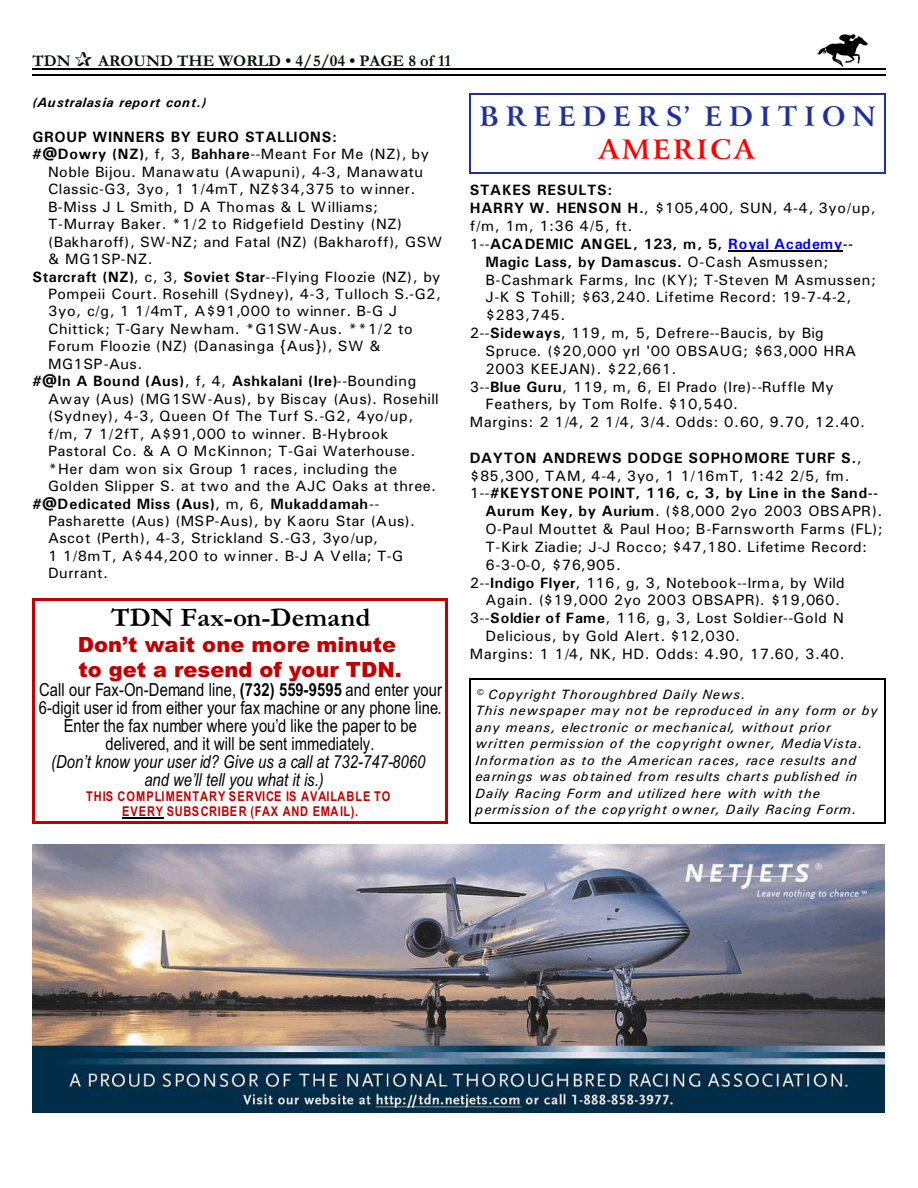
<style>
.page{position:relative;width:918px;height:1188px;background:#fff}
.page>*{position:absolute;margin:0;border:0;box-sizing:border-box;transform-origin:0 0}
.t1{font:700 27px "Garamond";letter-spacing:.005em;color:#000}
.t2{font:700 27px "Arrus BT";letter-spacing:.255em;color:#1c30a1}
.t3{font:700 27px "Arrus BT";letter-spacing:.095em;color:#f00}
.t4{font:900 21px/25.2px "Arial";letter-spacing:.005em;color:#c20000}
.t5{font:18px/18px "Arial Narrow";letter-spacing:.005em;color:#000;text-align:center}
.t6{font:italic 18px/18px "Arial Narrow";letter-spacing:.005em;color:#000;text-align:center}
.t7{font:700 16.5px "Garamond";color:#001400}
.t8{font:15px "Univers";letter-spacing:.035em;color:#000}
.t9{font:700 15px "Univers";letter-spacing:.04em;color:#000}
.t10{font:15px "Univers";letter-spacing:.01em;color:#000}
.t11{font:700 15px "Univers";letter-spacing:.02em;color:#000}
.t12{font:15px "Univers";letter-spacing:.055em;color:#000}
.t13{font:italic 13.5px/16.5px "Univers";letter-spacing:.065em;color:#000}
.t14{font:700 13.5px/14.7px "Arial Narrow";letter-spacing:.07em;color:#c20000;text-align:center}
.t15{font:italic 700 13.5px "Univers";letter-spacing:.04em;color:#000}
.s1{font-weight:700}
.s2{font-weight:400}
.s3{font-style:italic}
.s4{color:#00f}
</style>
<div class="page">
<img style="left:817px;top:35px;width:51px;height:31px">
<hr style="left:32px;top:68px;width:853px;height:1px;background:#000">
<hr style="left:32px;top:75px;width:853px;height:1px;background:#000">
<img style="left:32px;top:844px;width:852px;height:269px">
<hr style="left:122px;top:817px;width:41px;height:1px;background:#000">
<hr style="left:32px;top:598px;width:3px;height:226px;background:#c20000">
<hr style="left:445px;top:598px;width:3px;height:226px;background:#c20000">
<hr style="left:32px;top:598px;width:416px;height:3px;background:#c20000">
<hr style="left:32px;top:821px;width:416px;height:3px;background:#c20000">
<hr style="left:470px;top:93px;width:1px;height:81px;background:#1c30a1">
<hr style="left:884px;top:93px;width:1px;height:81px;background:#1c30a1">
<hr style="left:470px;top:93px;width:415px;height:1px;background:#1c30a1">
<hr style="left:470px;top:172px;width:415px;height:2px;background:#1c30a1">
<hr style="left:470px;top:679px;width:1px;height:144px;background:#000">
<hr style="left:884px;top:679px;width:1px;height:144px;background:#000">
<hr style="left:470px;top:679px;width:415px;height:1px;background:#000">
<hr style="left:470px;top:822px;width:415px;height:1px;background:#000">
<hr style="left:728px;top:251px;width:115px;height:1px;background:#000">
<p class="t7" style="left:32px;top:55px;width:40px">TDN</p>
<p class="t7" style="left:98px;top:55px;width:354px">AROUND THE WORLD • 4/5/04 • PAGE 8 of 11</p>
<p class="t15" style="left:32px;top:98px;width:176px">(Australasia report cont.)</p>
<p class="t9" style="left:32px;top:132px;width:306px">GROUP WINNERS BY EURO STALLIONS:</p>
<p class="t8" style="left:32px;top:149px;width:398px"><span class="s1">#@Dowry (NZ)</span>, f, 3, <span class="s1">Bahhare</span>--Meant For Me (NZ), by</p>
<p class="t8" style="left:48px;top:166px;width:377px">Noble Bijou. Manawatu (Awapuni), 4-3, Manawatu</p>
<p class="t8" style="left:48px;top:184px;width:369px">Classic-G3, 3yo, 1 1/4mT, NZ$34,375 to winner.</p>
<p class="t8" style="left:48px;top:201px;width:331px">B-Miss J L Smith, D A Thomas &amp; L Williams;</p>
<p class="t8" style="left:48px;top:219px;width:356px">T-Murray Baker. *1/2 to Ridgefield Destiny (NZ)</p>
<p class="t8" style="left:48px;top:236px;width:395px">(Bakharoff), SW-NZ; and Fatal (NZ) (Bakharoff), GSW</p>
<p class="t8" style="left:48px;top:254px;width:106px">&amp; MG1SP-NZ.</p>
<p class="t8" style="left:32px;top:271px;width:409px"><span class="s1">Starcraft (NZ)</span>, c, 3, <span class="s1">Soviet Star</span>--Flying Floozie (NZ), by</p>
<p class="t8" style="left:48px;top:289px;width:395px">Pompeii Court. Rosehill (Sydney), 4-3, Tulloch S.-G2,</p>
<p class="t8" style="left:48px;top:306px;width:351px">3yo, c/g, 1 1/4mT, A$91,000 to winner. B-G J</p>
<p class="t8" style="left:48px;top:324px;width:366px">Chittick; T-Gary Newham. *G1SW-Aus. **1/2 to</p>
<p class="t12" style="left:48px;top:341px;width:334px">Forum Floozie (NZ) (Danasinga {Aus}), SW &amp;</p>
<p class="t8" style="left:48px;top:358px;width:96px">MG1SP-Aus.</p>
<p class="t9" style="left:32px;top:376px;width:385px">#@In A Bound (Aus)<span class="s2">, f, 4,</span> Ashkalani (Ire)<span class="s2">--Bounding</span></p>
<p class="t10" style="left:48px;top:393px;width:392px">Away (Aus) (MG1SW-Aus), by Biscay (Aus). Rosehill</p>
<p class="t8" style="left:48px;top:411px;width:367px">(Sydney), 4-3, Queen Of The Turf S.-G2, 4yo/up,</p>
<p class="t8" style="left:48px;top:428px;width:342px">f/m, 7 1/2fT, A$91,000 to winner. B-Hybrook</p>
<p class="t8" style="left:48px;top:446px;width:369px">Pastoral Co. &amp; A O McKinnon; T-Gai Waterhouse.</p>
<p class="t8" style="left:48px;top:463px;width:351px">*Her dam won six Group 1 races, including the</p>
<p class="t8" style="left:48px;top:481px;width:390px">Golden Slipper S. at two and the AJC Oaks at three.</p>
<p class="t9" style="left:32px;top:498px;width:349px">#@Dedicated Miss (Aus)<span class="s2">, m, 6,</span> Mukaddamah<span class="s2">--</span></p>
<p class="t8" style="left:48px;top:516px;width:369px">Pasharette (Aus) (MSP-Aus), by Kaoru Star (Aus).</p>
<p class="t8" style="left:48px;top:533px;width:332px">Ascot (Perth), 4-3, Strickland S.-G3, 3yo/up,</p>
<p class="t8" style="left:48px;top:551px;width:357px">1 1/8mT, A$44,200 to winner. B-J A Vella; T-G</p>
<p class="t8" style="left:48px;top:568px;width:62px">Durrant.</p>
<h1 class="t1" style="left:111px;top:609px;width:261px">TDN Fax-on-Demand</h1>
<h2 class="t4" style="left:78px;top:634px;width:326px">Don’t wait one more minute to get a resend of your TDN.</h2>
<p class="t5" style="left:39px;top:682px;width:405px">Call our Fax-On-Demand line, <span class="s1">(732) 559-9595</span> and enter your 6-digit user id from either your fax machine or any phone line<span class="s3">.<br></span>Enter the fax number where you’d like the paper to be delivered, and it will be sent immediately.</p>
<p class="t6" style="left:51px;top:754px;width:376px">(Don’t know your user id? Give us a call at 732-747-8060 and we’ll tell you what it is.)</p>
<p class="t14" style="left:86px;top:790px;width:306px">THIS COMPLIMENTARY SERVICE IS AVAILABLE TO<br>EVERY SUBSCRIBER (FAX AND EMAIL).</p>
<h1 class="t2" style="left:480px;top:105px;width:398px">BREEDERS’ EDITION</h1>
<h1 class="t3" style="left:599px;top:139px;width:157px">AMERICA</h1>
<p class="t9" style="left:470px;top:185px;width:144px">STAKES RESULTS:</p>
<p class="t8" style="left:470px;top:203px;width:407px"><span class="s1">HARRY W. HENSON H.</span>, $105,400, SUN, 4-4, 3yo/up,</p>
<p class="t8" style="left:470px;top:221px;width:164px">f/m, 1m, 1:36 4/5, ft.</p>
<p class="t11" style="left:470px;top:239px;width:385px"><span class="s2">1--</span>ACADEMIC ANGEL, 123, m, 5, <span class="s4">Royal Academy</span>--</p>
<p class="t9" style="left:485px;top:256px;width:344px">Magic Lass, by Damascus. <span class="s2">O-Cash Asmussen;</span></p>
<p class="t8" style="left:485px;top:274px;width:392px">B-Cashmark Farms, Inc (KY); T-Steven M Asmussen;</p>
<p class="t8" style="left:485px;top:292px;width:368px">J-K S Tohill; $63,240. Lifetime Record: 19-7-4-2,</p>
<p class="t8" style="left:485px;top:310px;width:82px">$283,745.</p>
<p class="t10" style="left:470px;top:328px;width:356px">2--<span class="s1">Sideways</span>, 119, m, 5, Defrere--Baucis, by Big</p>
<p class="t8" style="left:485px;top:346px;width:372px">Spruce. ($20,000 yrl '00 OBSAUG; $63,000 HRA</p>
<p class="t8" style="left:485px;top:363px;width:193px">2003 KEEJAN). $22,661.</p>
<p class="t8" style="left:470px;top:381px;width:365px">3--<span class="s1">Blue Guru</span>, 119, m, 6, El Prado (Ire)--Ruffle My</p>
<p class="t8" style="left:485px;top:399px;width:254px">Feathers, by Tom Rolfe. $10,540.</p>
<p class="t8" style="left:470px;top:417px;width:397px">Margins: 2 1/4, 2 1/4, 3/4. Odds: 0.60, 9.70, 12.40.</p>
<p class="t9" style="left:470px;top:452px;width:393px">DAYTON ANDREWS DODGE SOPHOMORE TURF S.<span class="s2">,</span></p>
<p class="t8" style="left:470px;top:470px;width:381px">$85,300, TAM, 4-4, 3yo, 1 1/16mT, 1:42 2/5, fm.</p>
<p class="t11" style="left:470px;top:488px;width:410px"><span class="s2">1--</span>#KEYSTONE POINT, 116, c, 3, by Line in the Sand--</p>
<p class="t8" style="left:485px;top:506px;width:398px"><span class="s1">Aurum Key, by Aurium</span>. ($8,000 2yo 2003 OBSAPR).</p>
<p class="t8" style="left:485px;top:524px;width:399px">O-Paul Mouttet &amp; Paul Hoo; B-Farnsworth Farms (FL);</p>
<p class="t8" style="left:485px;top:542px;width:383px">T-Kirk Ziadie; J-J Rocco; $47,180. Lifetime Record:</p>
<p class="t8" style="left:485px;top:559px;width:137px">6-3-0-0, $76,905.</p>
<p class="t10" style="left:470px;top:577px;width:377px">2--<span class="s1">Indigo Flyer</span>, 116, g, 3, Notebook--Irma, by Wild</p>
<p class="t8" style="left:485px;top:595px;width:356px">Again. ($19,000 2yo 2003 OBSAPR). $19,060.</p>
<p class="t8" style="left:470px;top:613px;width:375px">3--<span class="s1">Soldier of Fame</span>, 116, g, 3, Lost Soldier--Gold N</p>
<p class="t8" style="left:485px;top:631px;width:256px">Delicious, by Gold Alert. $12,030.</p>
<p class="t8" style="left:470px;top:648px;width:376px">Margins: 1 1/4, NK, HD. Odds: 4.90, 17.60, 3.40.</p>
<p class="t13" style="left:476px;top:687px;width:404px">© Copyright Thoroughbred Daily News.<br>This newspaper may not be reproduced in any form or by any means, electronic or mechanical, without prior written permission of the copyright owner, MediaVista.<br>Information as to the American races, race results and earnings was obtained from results charts published in Daily Racing Form and utilized here with with the permission of the copyright owner, Daily Racing Form.</p>
</div>
